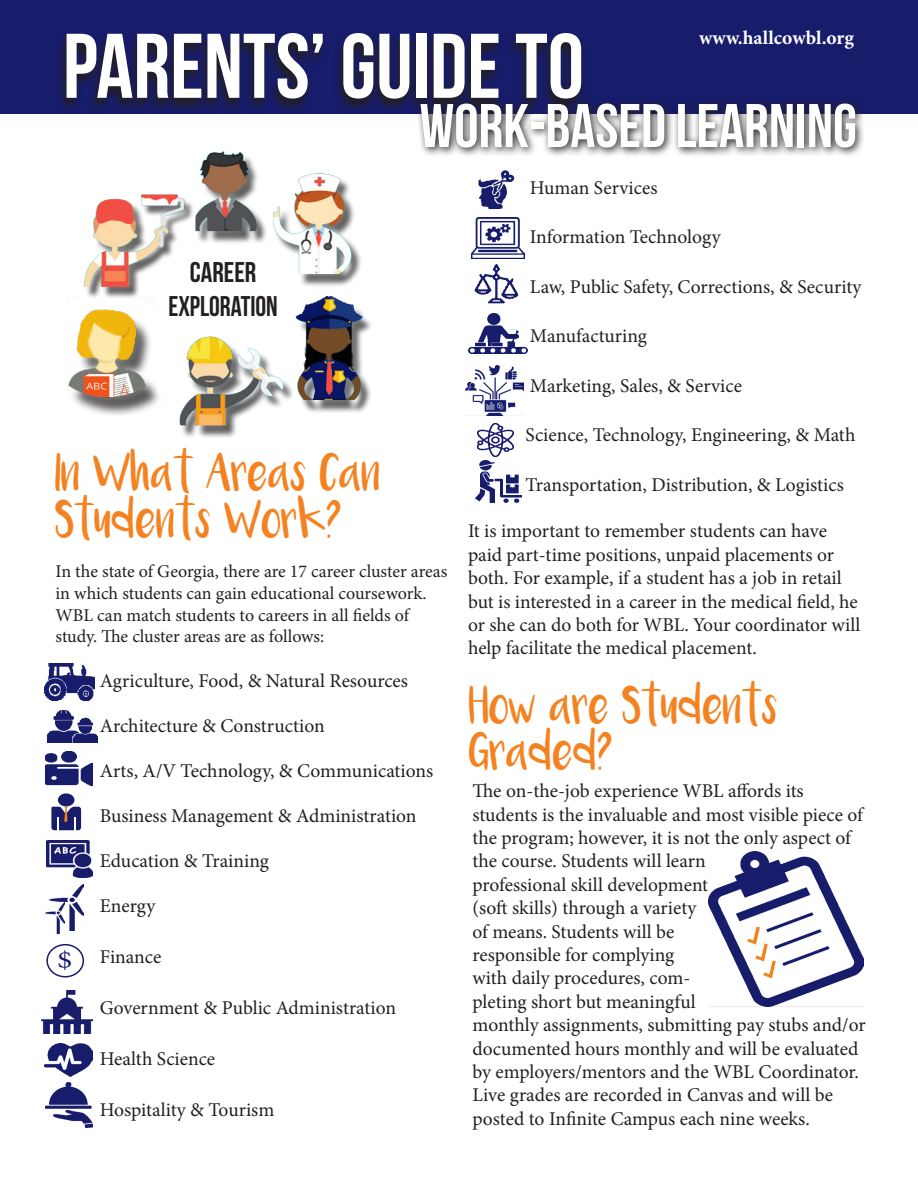
<style>
.page{position:relative;width:918px;height:1188px;background:#fff}
.page>*{position:absolute;margin:0;border:0;box-sizing:border-box;transform-origin:0 0}
.t1{font:91.5px "Bebas Neue";color:#fff}
.t2{font:61.5px "Bebas Neue";color:#fff}
.t3{font:28.5px/46.5px "Luna";color:#f58220;scale:.93 1}
.t4{font:28.5px/34.2px "Bebas Neue";color:#231f20;text-align:center}
.t5{font:25.5px "Minion Pro";color:#171c6b;scale:1.25 1}
.t6{font:19.5px/23.4px "Minion Pro";color:#231f20}
.t7{font:700 19.5px "Minion Pro";letter-spacing:.005em;color:#fff}
.t8{font:18px/21.6px "Minion Pro";letter-spacing:-.005em;color:#231f20}
</style>
<div class="page">
<div style="left:0;top:0;width:918px;height:114px;background:#171c6b"></div>
<svg style="left:60px;top:36px;width:523px;height:74px"></svg>
<svg style="left:415px;top:97px;width:448px;height:59px"></svg>
<div style="left:274px;top:176px;width:89px;height:111px;background:#231f20;opacity:.75"></div>
<div style="left:264px;top:164px;width:96px;height:120px;background:#fff;opacity:.36"></div>
<img style="left:269px;top:165px;width:87px;height:109px">
<div style="left:70px;top:305px;width:98px;height:112px;background:#231f20;opacity:.75"></div>
<div style="left:60px;top:292px;width:100px;height:114px;background:#fff;opacity:.36"></div>
<img style="left:66px;top:297px;width:89px;height:103px">
<div style="left:297px;top:299px;width:77px;height:115px;background:#231f20;opacity:.75"></div>
<div style="left:288px;top:287px;width:83px;height:123px;background:#fff;opacity:.36"></div>
<img style="left:291px;top:288px;width:81px;height:112px">
<div style="left:86px;top:197px;width:109px;height:102px;background:#231f20;opacity:.75"></div>
<div style="left:75px;top:185px;width:119px;height:112px;background:#fff;opacity:.36"></div>
<img style="left:77px;top:185px;width:110px;height:102px">
<div style="left:196px;top:154px;width:72px;height:91px;background:#231f20;opacity:.75"></div>
<div style="left:186px;top:142px;width:80px;height:99px;background:#fff;opacity:.36"></div>
<img style="left:195px;top:146px;width:64px;height:85px">
<div style="left:181px;top:339px;width:115px;height:100px;background:#231f20;opacity:.75"></div>
<div style="left:171px;top:327px;width:121px;height:108px;background:#fff;opacity:.36"></div>
<img style="left:177px;top:330px;width:112px;height:95px">
<img style="left:44px;top:664px;width:50px;height:36px">
<img style="left:47px;top:710px;width:50px;height:32px">
<img style="left:46px;top:752px;width:47px;height:34px">
<svg style="left:51px;top:806px;width:30px;height:24px"></svg>
<div style="left:58px;top:793px;width:16px;height:13px;background:#171c6b;border-radius:50%"></div>
<img style="left:46px;top:841px;width:47px;height:36px">
<img style="left:50px;top:885px;width:33px;height:45px">
<img style="left:46px;top:903px;width:18px;height:30px">
<img style="left:471px;top:217px;width:54px;height:41px">
<img style="left:478px;top:170px;width:37px;height:38px">
<img style="left:44px;top:1043px;width:48px;height:34px">
<img style="left:46px;top:1082px;width:46px;height:46px">
<img style="left:474px;top:264px;width:22px;height:31px">
<img style="left:469px;top:314px;width:58px;height:40px">
<img style="left:466px;top:366px;width:58px;height:50px">
<img style="left:477px;top:423px;width:37px;height:34px">
<img style="left:476px;top:461px;width:46px;height:42px">
<div style="left:46px;top:944px;width:38px;height:33px;border:2px solid #171c6b;border-radius:50%"></div>
<img style="left:42px;top:990px;width:51px;height:44px">
<img style="left:708px;top:852px;width:156px;height:155px">
<p class="t7" style="left:699px;top:24px;width:157px">www.hallcowbl.org</p>
<p class="t1" style="left:63px;top:16px;width:523px">PARENTS’ GUIDE TO</p>
<p class="t2" style="left:420px;top:92px;width:439px">WORK-BASED LEARNING</p>
<p class="t4" style="left:168px;top:255px;width:111px">CAREER<br>EXPLORATION</p>
<p class="t3" style="left:56px;top:458px;width:351px">In What Areas Can<br>Students Work?</p>
<p class="t8" style="left:56px;top:561px;width:393px">In the state of Georgia, there are 17 career cluster areas in which students can gain educational coursework.<br>WBL can match students to careers in all fields of study. The cluster areas are as follows:</p>
<p class="t6" style="left:100px;top:669px;width:310px">Agriculture, Food, &amp; Natural Resources</p>
<p class="t6" style="left:100px;top:714px;width:227px">Architecture &amp; Construction</p>
<p class="t6" style="left:100px;top:759px;width:335px">Arts, A/V Technology, &amp; Communications</p>
<p class="t6" style="left:100px;top:804px;width:318px">Business Management &amp; Administration</p>
<p class="t6" style="left:100px;top:849px;width:171px">Education &amp; Training</p>
<p class="t6" style="left:100px;top:894px;width:57px">Energy</p>
<p class="t6" style="left:100px;top:945px;width:63px">Finance</p>
<p class="t6" style="left:100px;top:996px;width:298px">Government &amp; Public Administration</p>
<p class="t6" style="left:100px;top:1047px;width:117px">Health Science</p>
<p class="t6" style="left:100px;top:1098px;width:176px">Hospitality &amp; Tourism</p>
<p class="t5" style="left:57px;top:943px;width:14px">$</p>
<p class="t6" style="left:530px;top:176px;width:129px">Human Services</p>
<p class="t6" style="left:530px;top:225px;width:192px">Information Technology</p>
<p class="t6" style="left:530px;top:275px;width:333px">Law, Public Safety, Corrections, &amp; Security</p>
<p class="t6" style="left:530px;top:324px;width:119px">Manufacturing</p>
<p class="t6" style="left:530px;top:374px;width:214px">Marketing, Sales, &amp; Service</p>
<p class="t6" style="left:526px;top:423px;width:331px">Science, Technology, Engineering, &amp; Math</p>
<p class="t6" style="left:526px;top:473px;width:320px">Transportation, Distribution, &amp; Logistics</p>
<p class="t6" style="left:468px;top:520px;width:394px">It is important to remember students can have paid part-time positions, unpaid placements or both. For example, if a student has a job in retail but is interested in a career in the medical field, he or she can do both for WBL. Your coordinator will help facilitate the medical placement.</p>
<p class="t3" style="left:469px;top:691px;width:334px">How are Students<br>Graded?</p>
<p class="t6" style="left:472px;top:779px;width:333px">The on-the-job experience WBL affords its</p>
<p class="t6" style="left:472px;top:803px;width:395px">students is the invaluable and most visible piece of the program; however, it is not the only aspect of the course. Students will learn<br>professional skill development<br>(soft skills) through a variety<br>of means. Students will be<br>responsible for complying<br>with daily procedures, com-<br>pleting short but meaningful<br>monthly assignments, submitting pay stubs and/or documented hours monthly and will be evaluated by employers/mentors and the WBL Coordinator.<br>Live grades are recorded in Canvas and will be posted to Infinite Campus each nine weeks.</p>
</div>
